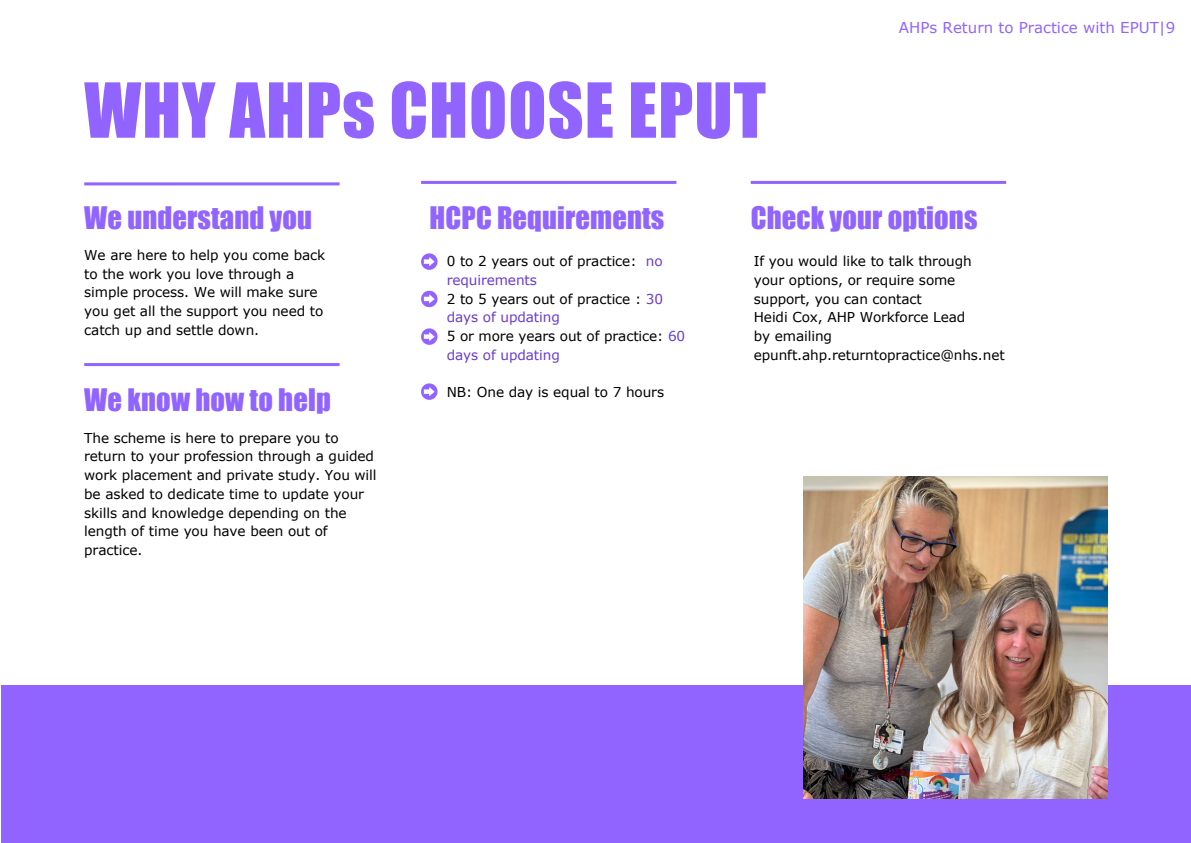
<style>
.page{position:relative;width:1191px;height:843px;background:#fff}
.page>*{position:absolute;margin:0;border:0;box-sizing:border-box;transform-origin:0 0}
.t1{font:70px "Impact";letter-spacing:.015em;color:#9164ff}
.t2{font:28.5px "Impact";letter-spacing:.005em;color:#9164ff}
.t3{font:15px "Verdana";color:#9164ff}
.t4{font:13.6px/18.8px "Verdana";letter-spacing:-.005em;color:#000}
.s1{color:#683bd4}
</style>
<div class="page">
<svg style="left:421px;top:253px;width:16px;height:17px"></svg>
<svg style="left:421px;top:290px;width:16px;height:17px"></svg>
<svg style="left:421px;top:328px;width:16px;height:17px"></svg>
<svg style="left:421px;top:383px;width:16px;height:17px"></svg>
<div style="left:1px;top:685px;width:1189px;height:157px;background:#9164ff"></div>
<img style="left:803px;top:476px;width:303px;height:322px">
<hr style="left:84px;top:182px;width:255px;height:3px;background:#9164ff">
<hr style="left:421px;top:181px;width:255px;height:3px;background:#9164ff">
<hr style="left:750px;top:181px;width:255px;height:3px;background:#9164ff">
<hr style="left:84px;top:363px;width:255px;height:3px;background:#9164ff">
<p class="t1" style="left:84px;top:67px;width:683px">WHY AHPs CHOOSE EPUT</p>
<p class="t3" style="left:898px;top:18px;width:278px">AHPs Return to Practice with EPUT|9</p>
<p class="t2" style="left:84px;top:200px;width:229px">We understand you</p>
<p class="t2" style="left:750px;top:200px;width:228px">Check your options</p>
<p class="t2" style="left:429px;top:200px;width:236px">HCPC Requirements</p>
<h2 class="t4" style="left:84px;top:245px;width:242px">We are here to help you come back to the work you love through a simple process. We will make sure you get all the support you need to catch up and settle down.</h2>
<p class="t2" style="left:84px;top:382px;width:248px">We know how to help</p>
<p class="t4" style="left:84px;top:427px;width:294px">The scheme is here to prepare you to return to your profession through a guided work placement and private study. You will be asked to dedicate time to update your skills and knowledge depending on the length of time you have been out of practice.</p>
<h1 class="t4" style="left:447px;top:251px;width:217px">0 to 2 years out of practice: <span class="s1">no requirements</span></h1>
<h2 class="t4" style="left:447px;top:289px;width:218px">2 to 5 years out of practice : <span class="s1">30 days of updating</span></h2>
<h2 class="t4" style="left:447px;top:326px;width:240px">5 or more years out of practice: <span class="s1">60 days of updating</span></h2>
<h2 class="t4" style="left:447px;top:382px;width:219px">NB: One day is equal to 7 hours</h2>
<p class="t4" style="left:753px;top:251px;width:219px">If you would like to talk through your options, or require some support, you can contact</p>
<p class="t4" style="left:753px;top:307px;width:213px">Heidi Cox, AHP Workforce Lead</p>
<p class="t4" style="left:753px;top:326px;width:80px">by emailing</p>
<p class="t4" style="left:753px;top:345px;width:252px">epunft.ahp.returntopractice@nhs.net</p>
</div>
